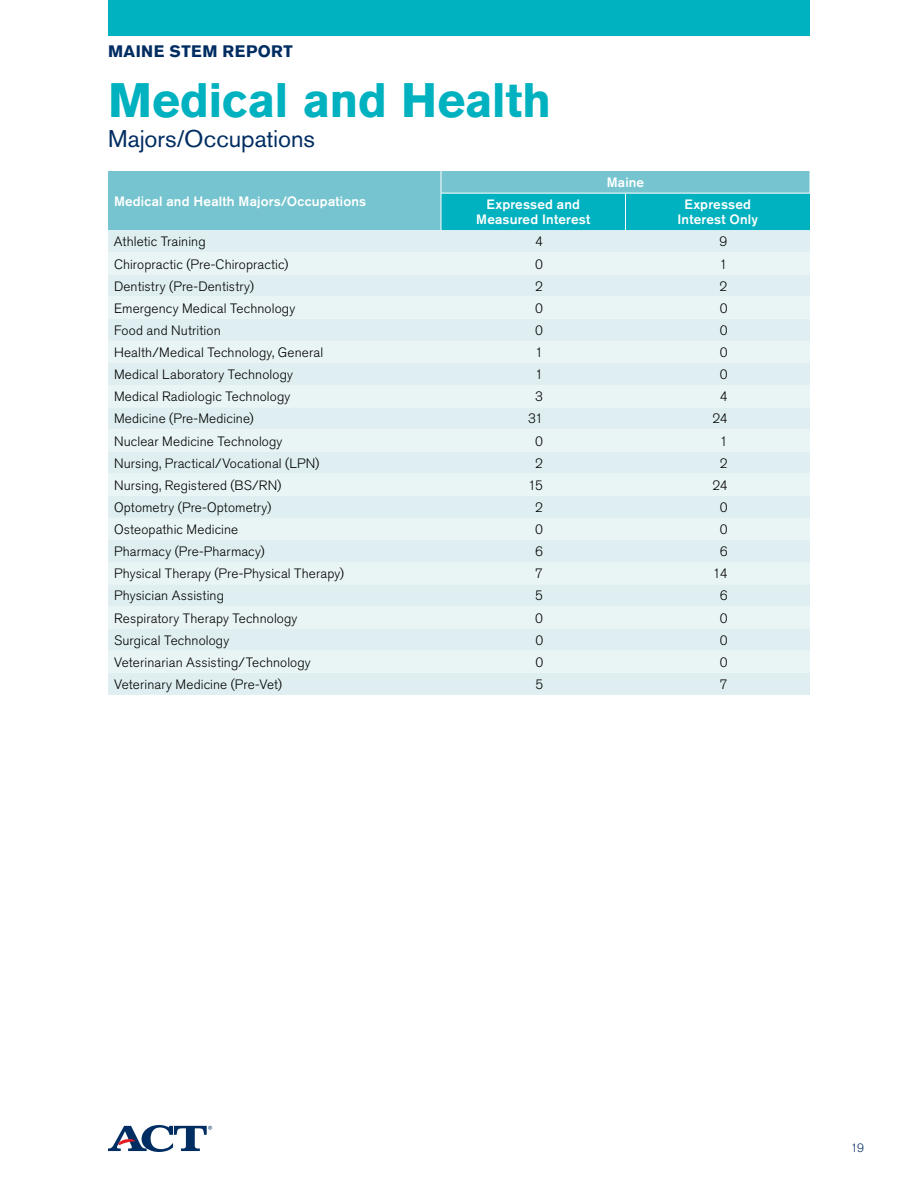
<style>
.page{position:relative;width:918px;height:1188px;background:#fff}
.page>*{position:absolute;margin:0;border:0;box-sizing:border-box;transform-origin:0 0}
.t1{font:700 48px "Akzidenz Grotesk Std";letter-spacing:-.005em;color:#00b1bf}
.t2{font:24px "Akzidenz Grotesk Std";letter-spacing:-.005em;color:#002d62}
.t3{font:700 16.5px "Akzidenz Grotesk Std";letter-spacing:.03em;color:#002d62}
.t4{font:300 13.5px "Akzidenz Grotesk Std";letter-spacing:.01em;color:#000}
.t5{font:500 13.5px/15px "Akzidenz Grotesk Std";letter-spacing:.01em;color:#fff;text-align:center}
.t6{font:300 12px "Akzidenz Grotesk Std";color:#002d62}
</style>
<div class="page">
<svg style="left:108px;top:1125px;width:104px;height:27px"></svg>
<div style="left:108px;top:0;width:702px;height:36px;background:#00b1bf"></div>
<div style="left:108px;top:230px;width:702px;height:465px;background:#dfeff1"></div>
<svg style="left:108px;top:252px;width:702px;height:421px;background:#e4f1f3"></svg>
<svg style="left:108px;top:171px;width:702px;height:59px;background:#50beca"></svg>
<hr style="left:441px;top:193px;width:1px;height:37px;background:#fff">
<hr style="left:441px;top:193px;width:185px;height:1px;background:#fff">
<hr style="left:626px;top:193px;width:184px;height:1px;background:#fff">
<p class="t3" style="left:108px;top:42px;width:175px">Maine STEM Report</p>
<h1 class="t1" style="left:108px;top:73px;width:445px">Medical and Health</h1>
<h2 class="t2" style="left:108px;top:124px;width:208px">Majors/Occupations</h2>
<p class="t5" style="left:607px;top:175px;width:39px">Maine</p>
<p class="t5" style="left:114px;top:193px;width:254px">Medical and Health Majors/Occupations</p>
<p class="t5" style="left:476px;top:197px;width:116px">Expressed and<br>Measured Interest</p>
<p class="t5" style="left:678px;top:197px;width:82px">Expressed<br>Interest Only</p>
<p class="t4" style="left:114px;top:234px;width:93px">Athletic Training</p>
<p class="t4" style="left:535px;top:234px;width:9px">4</p>
<p class="t4" style="left:720px;top:234px;width:9px">9</p>
<p class="t4" style="left:114px;top:256px;width:176px">Chiropractic (Pre-Chiropractic)</p>
<p class="t4" style="left:535px;top:256px;width:9px">0</p>
<p class="t4" style="left:720px;top:256px;width:9px">1</p>
<p class="t4" style="left:114px;top:278px;width:141px">Dentistry (Pre-Dentistry)</p>
<p class="t4" style="left:535px;top:278px;width:9px">2</p>
<p class="t4" style="left:720px;top:278px;width:9px">2</p>
<p class="t4" style="left:114px;top:301px;width:183px">Emergency Medical Technology</p>
<p class="t4" style="left:535px;top:301px;width:9px">0</p>
<p class="t4" style="left:720px;top:301px;width:9px">0</p>
<p class="t4" style="left:114px;top:323px;width:108px">Food and N utrition</p>
<p class="t4" style="left:535px;top:323px;width:9px">0</p>
<p class="t4" style="left:720px;top:323px;width:9px">0</p>
<p class="t4" style="left:114px;top:345px;width:211px">H ealth/Medical Technology, General</p>
<p class="t4" style="left:535px;top:345px;width:9px">1</p>
<p class="t4" style="left:720px;top:345px;width:9px">0</p>
<p class="t4" style="left:114px;top:367px;width:181px">Medical Laboratory Technology</p>
<p class="t4" style="left:535px;top:367px;width:9px">1</p>
<p class="t4" style="left:720px;top:367px;width:9px">0</p>
<p class="t4" style="left:114px;top:389px;width:178px">Medical Radiologic Technology</p>
<p class="t4" style="left:535px;top:389px;width:9px">3</p>
<p class="t4" style="left:720px;top:389px;width:9px">4</p>
<p class="t4" style="left:114px;top:411px;width:141px">Medicine (Pre-Medicine)</p>
<p class="t4" style="left:528px;top:411px;width:17px">31</p>
<p class="t4" style="left:712px;top:411px;width:17px">24</p>
<p class="t4" style="left:114px;top:433px;width:170px">N uclear Medicine Technology</p>
<p class="t4" style="left:535px;top:433px;width:9px">0</p>
<p class="t4" style="left:720px;top:433px;width:9px">1</p>
<p class="t4" style="left:114px;top:455px;width:207px">N ursing, Practical/Vocational (LPN)</p>
<p class="t4" style="left:535px;top:455px;width:9px">2</p>
<p class="t4" style="left:720px;top:455px;width:9px">2</p>
<p class="t4" style="left:114px;top:478px;width:169px">N ursing, Registered (BS/RN)</p>
<p class="t4" style="left:528px;top:478px;width:16px">15</p>
<p class="t4" style="left:712px;top:478px;width:17px">24</p>
<p class="t4" style="left:114px;top:500px;width:159px">Optometry (Pre-Optometry)</p>
<p class="t4" style="left:535px;top:500px;width:9px">2</p>
<p class="t4" style="left:720px;top:500px;width:9px">0</p>
<p class="t4" style="left:114px;top:522px;width:126px">Osteopathic Medicine</p>
<p class="t4" style="left:535px;top:522px;width:9px">0</p>
<p class="t4" style="left:720px;top:522px;width:9px">0</p>
<p class="t4" style="left:114px;top:544px;width:152px">Pharmacy (Pre-Pharmacy)</p>
<p class="t4" style="left:535px;top:544px;width:9px">6</p>
<p class="t4" style="left:720px;top:544px;width:9px">6</p>
<p class="t4" style="left:114px;top:566px;width:231px">Physical Therapy (Pre-Physical Therapy)</p>
<p class="t4" style="left:535px;top:566px;width:9px">7</p>
<p class="t4" style="left:713px;top:566px;width:16px">14</p>
<p class="t4" style="left:114px;top:588px;width:111px">Physician Assisting</p>
<p class="t4" style="left:535px;top:588px;width:9px">5</p>
<p class="t4" style="left:720px;top:588px;width:9px">6</p>
<p class="t4" style="left:114px;top:610px;width:185px">Respiratory Therapy Technology</p>
<p class="t4" style="left:535px;top:610px;width:9px">0</p>
<p class="t4" style="left:720px;top:610px;width:9px">0</p>
<p class="t4" style="left:114px;top:632px;width:117px">Surgical Technology</p>
<p class="t4" style="left:535px;top:632px;width:9px">0</p>
<p class="t4" style="left:720px;top:632px;width:9px">0</p>
<p class="t4" style="left:114px;top:655px;width:198px">Veterinarian Assisting/Technology</p>
<p class="t4" style="left:535px;top:655px;width:9px">0</p>
<p class="t4" style="left:720px;top:655px;width:9px">0</p>
<p class="t4" style="left:114px;top:677px;width:169px">Veterinary Medicine (Pre-Vet)</p>
<p class="t4" style="left:535px;top:677px;width:9px">5</p>
<p class="t4" style="left:720px;top:677px;width:9px">7</p>
<p class="t6" style="left:851px;top:1141px;width:15px">19</p>
</div>
